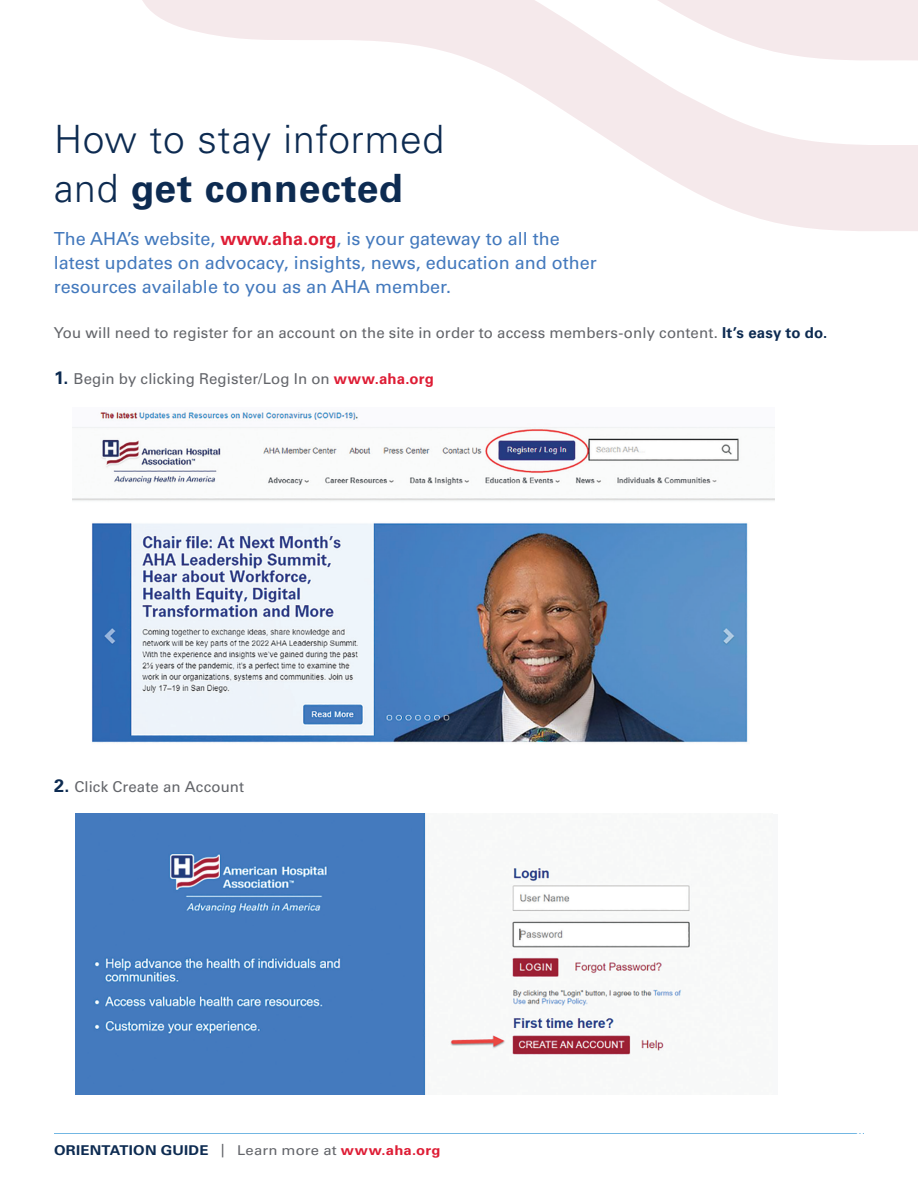
<style>
.page{position:relative;width:918px;height:1188px;background:#fff}
.page>*{position:absolute;margin:0;border:0;box-sizing:border-box;transform-origin:0 0}
.t1{font:300 39px/48.6px "Univers LT Std";letter-spacing:.02em;color:#0d2b51}
.t2{font:18px/24px "Univers LT Std";color:#4379bd}
.t3{font:15px "Univers LT Std";letter-spacing:.005em;color:#63656a}
.t4{font:700 13.5px "Univers LT Std";letter-spacing:.015em;color:#0d2b51;scale:1.1 1}
.t5{font:700 condensed 13.5px "Univers LT Std";color:#fff;scale:1.1 1}
.s1{font-weight:700}
.s2{font-weight:700;color:#de1d35}
.s3{font-weight:700;color:#0d2b51}
.s4{font-weight:700;font-size:18px;color:#0d2b51}
.s5{font-weight:400;color:#63656a}
.s6{color:#de1d35}
</style>
<div class="page">
<hr style="left:54px;top:1133px;width:810px;height:1px;background:#64b0e1">
<img style="left:73px;top:410px;width:702px;height:333px">
<img style="left:76px;top:814px;width:616px;height:281px">
<svg style="left:580px;top:121px;width:338px;height:110px;fill:#f5e9eb"></svg>
<svg style="left:142px;top:0;width:776px;height:121px"></svg>
<h1 class="t1" style="left:54px;top:115px;width:392px">How to stay informed and <span class="s1">get connected</span></h1>
<p class="t2" style="left:54px;top:227px;width:544px">The AHA’s website, <span class="s2">www.aha.org</span>, is your gateway to all the latest updates on advocacy, insights, news, education and other resources available to you as an AHA member.</p>
<p class="t3" style="left:54px;top:323px;width:775px">You will need to register for an account on the site in order to access members-only content. <span class="s3">It’s easy to do.</span></p>
<p class="t3" style="left:54px;top:370px;width:381px"><span class="s4">1.</span> Begin by clicking Register/Log In on <span class="s2">www.aha.org</span></p>
<p class="t3" style="left:54px;top:778px;width:191px"><span class="s4">2.</span> Click Create an Account</p>
<p class="t4" style="left:54px;top:1143px;width:353px">ORIENTATION GUIDE <span class="s5">| Learn more at</span> <span class="s6">www.aha.org</span></p>
<p class="t5" style="left:857px;top:1126px;width:7px">9</p>
</div>
